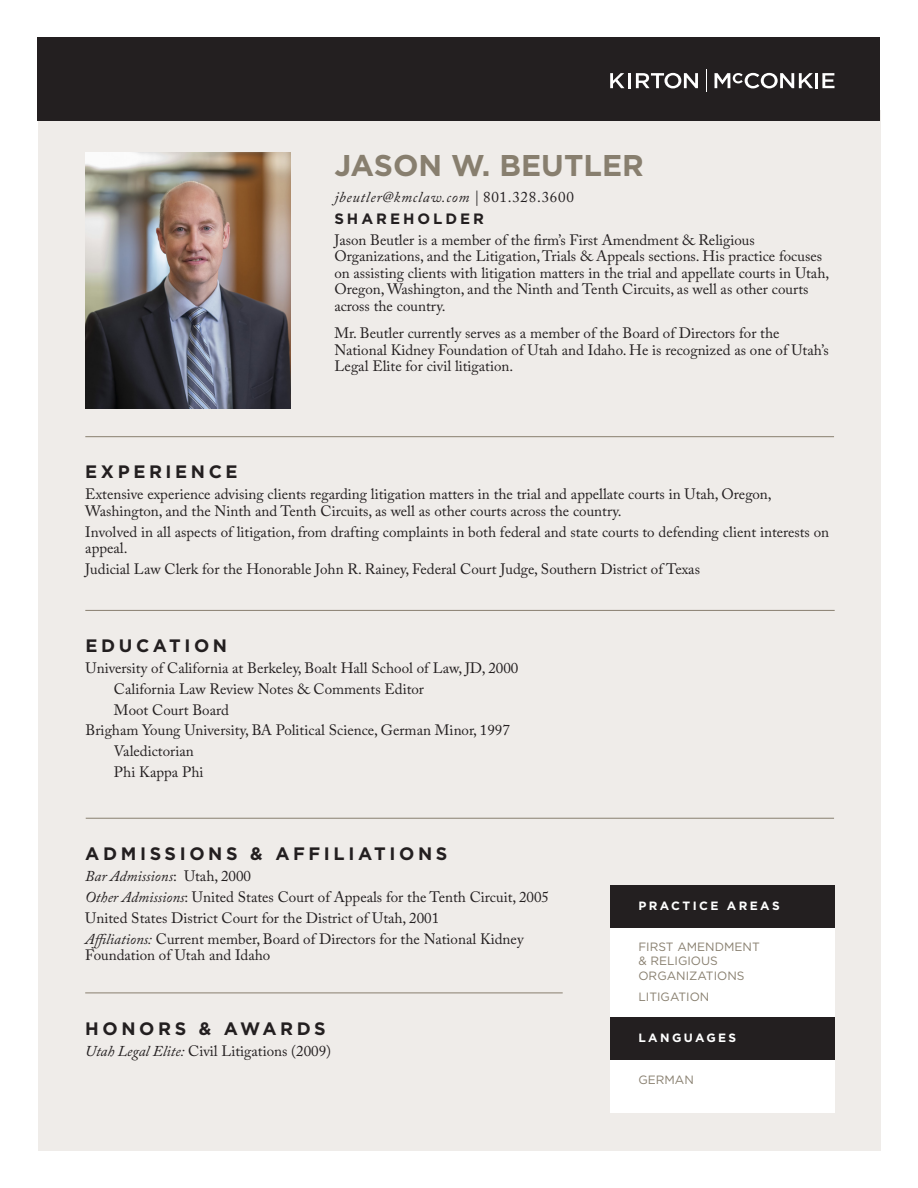
<style>
.page{position:relative;width:918px;height:1188px;background:#fff}
.page>*{position:absolute;margin:0;border:0;box-sizing:border-box;transform-origin:0 0}
.Name_Header{font:700 30px "Gotham";color:#887f6f}
.Section_Header{font:700 18px "Gotham";letter-spacing:.2em;color:#231f20}
.Body_Paragraphs{font:15px/16.5px "Adobe Caslon Pro";color:#231f20}
.INTRODUCTORY_Paragra{font:15px/16.5px "Adobe Caslon Pro";color:#231f20}
.Contact_Info{font:italic 15px "Adobe Caslon Pro";letter-spacing:.05em;color:#231f20}
.Body_Paragraphs-2{font:italic 15px "Adobe Caslon Pro";color:#231f20}
.Position_Title_Heade{font:700 15px "Gotham";letter-spacing:.2em;color:#231f20}
.CallOUT_Small_Caps{font:12px/14.4px "Gotham";color:#887f6f}
.CallOUT_Large_Caps{font:700 12px "Gotham";letter-spacing:.2em;color:#fff}
.s1{font-style:normal}
.s2{font-style:italic}
</style>
<div class="page">
<div style="left:38px;top:110px;width:842px;height:1040px;background:#efece9"></div>
<div style="left:38px;top:38px;width:842px;height:83px;background:#231f20"></div>
<svg style="left:610px;top:73px;width:15px;height:15px"></svg>
<svg style="left:636px;top:73px;width:62px;height:15px"></svg>
<hr style="left:815px;top:73px;width:3px;height:15px;background:#fff">
<svg style="left:822px;top:73px;width:13px;height:15px"></svg>
<hr style="left:628px;top:73px;width:3px;height:15px;background:#fff">
<svg style="left:715px;top:73px;width:98px;height:15px"></svg>
<svg style="left:706px;top:69px;width:1px;height:23px"></svg>
<hr style="left:85px;top:993px;width:478px;height:1px;background:#887f6f">
<hr style="left:86px;top:818px;width:748px;height:1px;background:#887f6f">
<hr style="left:85px;top:610px;width:750px;height:1px;background:#887f6f">
<hr style="left:85px;top:436px;width:749px;height:1px;background:#887f6f">
<img style="left:85px;top:152px;width:206px;height:257px">
<div style="left:610px;top:885px;width:225px;height:227px;background:#fff"></div>
<div style="left:610px;top:1017px;width:225px;height:43px;background:#231f20"></div>
<div style="left:610px;top:885px;width:225px;height:42px;background:#231f20"></div>
<p class="Name_Header" style="left:334px;top:146px;width:311px">JASON W. BEUTLER</p>
<p class="Contact_Info" style="left:334px;top:188px;width:241px">jbeutler@kmclaw.com | <span class="s1">801.328.3600</span></p>
<p class="Position_Title_Heade" style="left:334px;top:209px;width:151px">SHAREHOLDER</p>
<p class="INTRODUCTORY_Paragra" style="left:334px;top:231px;width:496px">Jason Beutler is a member of the firm’s First Amendment &amp; Religious Organizations, and the Litigation, Trials &amp; Appeals sections. His practice focuses on assisting clients with litigation matters in the trial and appellate courts in Utah, Oregon, Washington, and the Ninth and Tenth Circuits, as well as other courts across the country.</p>
<p class="INTRODUCTORY_Paragra" style="left:334px;top:325px;width:496px">Mr. Beutler currently serves as a member of the Board of Directors for the<br>National Kidney Foundation of Utah and Idaho. He is recognized as one of Utah’s<br>Legal Elite for civil litigation.</p>
<p class="Section_Header" style="left:85px;top:460px;width:154px">EXPERIENCE</p>
<p class="Body_Paragraphs" style="left:85px;top:486px;width:688px">Extensive experience advising clients regarding litigation matters in the trial and appellate courts in Utah, Oregon,<br>Washington, and the Ninth and Tenth Circuits, as well as other courts across the country.</p>
<p class="Body_Paragraphs" style="left:85px;top:523px;width:745px">Involved in all aspects of litigation, from drafting complaints in both federal and state courts to defending client interests on appeal.</p>
<p class="Body_Paragraphs" style="left:85px;top:561px;width:616px">Judicial Law Clerk for the Honorable John R. Rainey, Federal Court Judge, Southern District of Texas</p>
<p class="Section_Header" style="left:85px;top:634px;width:143px">EDUCATION</p>
<p class="Body_Paragraphs" style="left:85px;top:660px;width:434px">University of California at Berkeley, Boalt Hall School of Law, JD, 2000</p>
<p class="Body_Paragraphs" style="left:114px;top:680px;width:312px">California Law Review Notes &amp; Comments Editor</p>
<p class="Body_Paragraphs" style="left:114px;top:701px;width:116px">Moot Court Board</p>
<p class="Body_Paragraphs" style="left:85px;top:722px;width:426px">Brigham Young University, BA Political Science, German Minor, 1997</p>
<p class="Body_Paragraphs" style="left:114px;top:743px;width:81px">Valedictorian</p>
<p class="Body_Paragraphs" style="left:114px;top:764px;width:91px">Phi Kappa Phi</p>
<p class="Section_Header" style="left:85px;top:842px;width:364px">ADMISSIONS &amp; AFFILIATIONS</p>
<p class="Body_Paragraphs-2" style="left:85px;top:867px;width:167px">Bar Admissions<span class="s1">: Utah, 2000</span></p>
<p class="Body_Paragraphs" style="left:85px;top:889px;width:465px"><span class="s2">Other Admissions</span>: United States Court of Appeals for the Tenth Circuit, 2005</p>
<p class="Body_Paragraphs" style="left:85px;top:909px;width:355px">United States District Court for the District of Utah, 2001</p>
<p class="Body_Paragraphs" style="left:85px;top:930px;width:440px"><span class="s2">Affiliations:</span> Current member, Board of Directors for the National Kidney<br>Foundation of Utah and Idaho</p>
<p class="Section_Header" style="left:85px;top:1017px;width:242px">HONORS &amp; AWARDS</p>
<p class="Body_Paragraphs" style="left:85px;top:1042px;width:247px"><span class="s2">Utah Legal Elite:</span> Civil Litigations (2009)</p>
<p class="CallOUT_Large_Caps" style="left:638px;top:897px;width:143px">PRACTICE AREAS</p>
<p class="CallOUT_Small_Caps" style="left:638px;top:939px;width:123px">FIRST AMENDMENT &amp; RELIGIOUS<br>ORGANIZATIONS</p>
<p class="CallOUT_Small_Caps" style="left:638px;top:989px;width:72px">LITIGATION</p>
<p class="CallOUT_Large_Caps" style="left:638px;top:1030px;width:99px">LANGUAGES</p>
<p class="CallOUT_Small_Caps" style="left:638px;top:1072px;width:57px">GERMAN</p>
</div>
